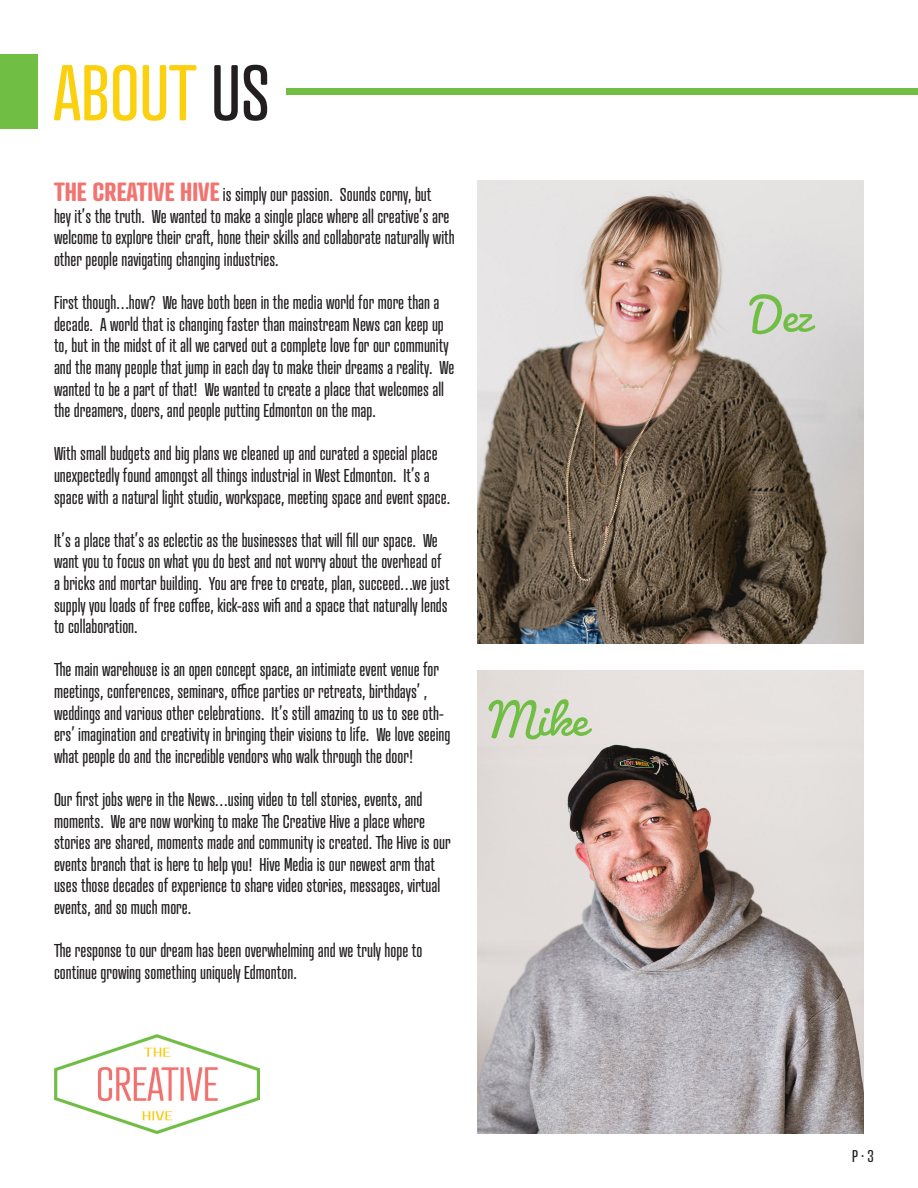
<style>
.page{position:relative;width:918px;height:1188px;background:#fff}
.page>*{position:absolute;margin:0;border:0;box-sizing:border-box;transform-origin:0 0}
.t1{font:76.35px "Atrament";color:#fad00f}
.t2{font:55.5px "Pacifico";color:#71be44}
.t3{font:18px/21.6px "Atrament";color:#231f20}
.t4{font:16.5px "Atrament";color:#231f20}
.s1{color:#231f20}
.s2{font-weight:700;font-size:25.5px;color:#f27471}
</style>
<div class="page">
<div style="left:0;top:54px;width:38px;height:75px;background:#71be44"></div>
<div style="left:287px;top:88px;width:631px;height:6px;background:#71be44"></div>
<img style="left:478px;top:671px;width:386px;height:463px">
<img style="left:478px;top:181px;width:386px;height:463px">
<img style="left:54px;top:1035px;width:206px;height:99px">
<p class="t1" style="left:53px;top:46px;width:218px">ABOUT <span class="s1">US</span></p>
<p class="t3" style="left:54px;top:184px;width:402px"><span class="s2">THE CREATIVE HIVE</span> is simply our passion. Sounds corny, but<br>hey it’s the truth. We wanted to make a single place where all creative’s are welcome to explore their craft, hone their skills and collaborate naturally with other people navigating changing industries.</p>
<p class="t3" style="left:54px;top:292px;width:402px">First though…how? We have both been in the media world for more than a decade. A world that is changing faster than mainstream News can keep up to, but in the midst of it all we carved out a complete love for our community and the many people that jump in each day to make their dreams a reality. We wanted to be a part of that! We wanted to create a place that welcomes all the dreamers, doers, and people putting Edmonton on the map.</p>
<p class="t3" style="left:54px;top:443px;width:398px">With small budgets and big plans we cleaned up and curated a special place unexpectedly found amongst all things industrial in West Edmonton. It’s a space with a natural light studio, workspace, meeting space and event space.</p>
<p class="t3" style="left:54px;top:529px;width:397px">It’s a place that’s as eclectic as the businesses that will fill our space. We want you to focus on what you do best and not worry about the overhead of a bricks and mortar building. You are free to create, plan, succeed…we just supply you loads of free coffee, kick-ass wifi and a space that naturally lends to collaboration.</p>
<p class="t3" style="left:54px;top:659px;width:398px">The main warehouse is an open concept space, an intimiate event venue for meetings, conferences, seminars, office parties or retreats, birthdays’ , weddings and various other celebrations. It’s still amazing to us to see oth&shy;ers’ imagination and creativity in bringing their visions to life. We love seeing what people do and the incredible vendors who walk through the door!</p>
<p class="t3" style="left:54px;top:789px;width:398px">Our first jobs were in the News…using video to tell stories, events, and moments. We are now working to make The Creative Hive a place where stories are shared, moments made and community is created. The Hive is our events branch that is here to help you! Hive Media is our newest arm that uses those decades of experience to share video stories, messages, virtual events, and so much more.</p>
<p class="t3" style="left:54px;top:940px;width:370px">The response to our dream has been overwhelming and we truly hope to continue growing something uniquely Edmonton.</p>
<p class="t2" style="left:489px;top:684px;width:101px">Mike</p>
<p class="t2" style="left:748px;top:280px;width:64px">Dez</p>
<p class="t4" style="left:852px;top:1146px;width:23px">P · 3</p>
</div>
